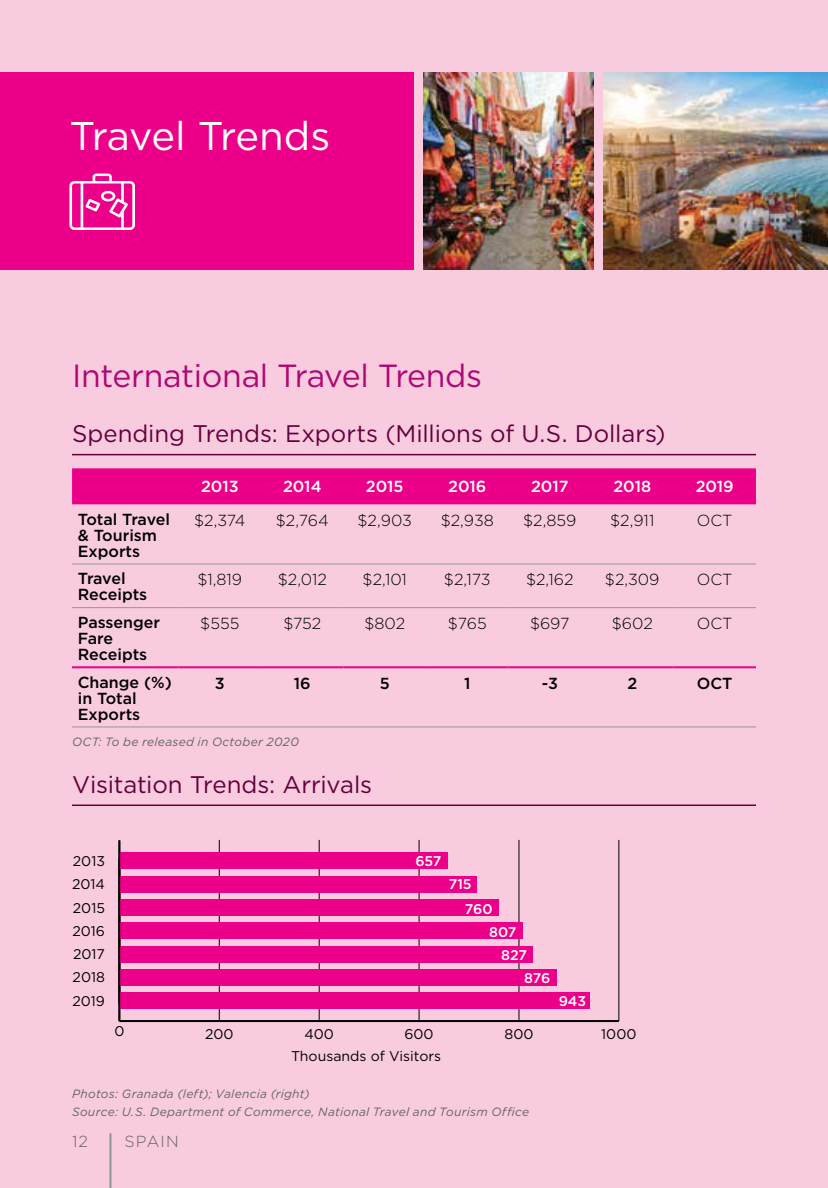
<style>
.page{position:relative;width:828px;height:1188px;background:#f9cbde}
.page>*{position:absolute;margin:0;border:0;box-sizing:border-box;transform-origin:0 0}
.t1{font:40px "Gotham HTF";letter-spacing:-.02em;color:#fff}
.t2{font:32px "Gotham HTF";letter-spacing:-.01em;color:#ad0874}
.t3{font:24px "Gotham HTF";letter-spacing:-.005em;color:#63003d}
.t4{font:300 16px "Gotham HTF";color:#000}
.t5{font:500 16px/16px "Gotham HTF";color:#000}
.t6{font:500 16px "Gotham HTF";color:#fff}
.t7{font:300 16px "Gotham HTF";letter-spacing:.065em;color:#636466}
.t8{font:14px "Gotham HTF";color:#000}
.t9{font:500 14px/24.2px "Gotham HTF";color:#fff}
.t10{font:italic 12px/18px "Gotham HTF";letter-spacing:.025em;color:#636466}
</style>
<div class="page">
<hr style="left:109px;top:1133px;width:2px;height:55px;background:#939598">
<div style="left:0;top:72px;width:414px;height:198px;background:#ec0089"></div>
<img style="left:603px;top:72px;width:225px;height:198px">
<img style="left:423px;top:72px;width:171px;height:198px">
<svg style="left:69px;top:174px;width:66px;height:56px"></svg>
<hr style="left:72px;top:454px;width:684px;height:1px;background:#63003d">
<hr style="left:72px;top:805px;width:684px;height:1px;background:#63003d">
<div style="left:72px;top:468px;width:684px;height:36px;background:#ec0089"></div>
<hr style="left:72px;top:564px;width:107px;height:1px;background:#939598">
<hr style="left:179px;top:564px;width:82px;height:1px;background:#939598">
<hr style="left:261px;top:564px;width:83px;height:1px;background:#939598">
<hr style="left:344px;top:564px;width:82px;height:1px;background:#939598">
<hr style="left:426px;top:564px;width:83px;height:1px;background:#939598">
<hr style="left:509px;top:564px;width:82px;height:1px;background:#939598">
<hr style="left:591px;top:564px;width:83px;height:1px;background:#939598">
<hr style="left:674px;top:564px;width:82px;height:1px;background:#939598">
<hr style="left:72px;top:607px;width:107px;height:1px;background:#939598">
<hr style="left:179px;top:607px;width:82px;height:1px;background:#939598">
<hr style="left:261px;top:607px;width:83px;height:1px;background:#939598">
<hr style="left:344px;top:607px;width:82px;height:1px;background:#939598">
<hr style="left:426px;top:607px;width:83px;height:1px;background:#939598">
<hr style="left:509px;top:607px;width:82px;height:1px;background:#939598">
<hr style="left:591px;top:607px;width:83px;height:1px;background:#939598">
<hr style="left:674px;top:607px;width:82px;height:1px;background:#939598">
<hr style="left:72px;top:727px;width:107px;height:1px;background:#939598">
<hr style="left:179px;top:727px;width:82px;height:1px;background:#939598">
<hr style="left:261px;top:727px;width:83px;height:1px;background:#939598">
<hr style="left:344px;top:727px;width:82px;height:1px;background:#939598">
<hr style="left:426px;top:727px;width:83px;height:1px;background:#939598">
<hr style="left:509px;top:727px;width:82px;height:1px;background:#939598">
<hr style="left:591px;top:727px;width:83px;height:1px;background:#939598">
<hr style="left:674px;top:727px;width:82px;height:1px;background:#939598">
<hr style="left:72px;top:666px;width:107px;height:2px;background:#ec0089">
<hr style="left:179px;top:666px;width:82px;height:2px;background:#ec0089">
<hr style="left:261px;top:666px;width:83px;height:2px;background:#ec0089">
<hr style="left:344px;top:666px;width:82px;height:2px;background:#ec0089">
<hr style="left:426px;top:666px;width:83px;height:2px;background:#ec0089">
<hr style="left:509px;top:666px;width:82px;height:2px;background:#ec0089">
<hr style="left:591px;top:666px;width:83px;height:2px;background:#ec0089">
<hr style="left:674px;top:666px;width:82px;height:2px;background:#ec0089">
<hr style="left:119px;top:1020px;width:500px;height:2px;background:#000">
<hr style="left:118px;top:858px;width:2px;height:163px;background:#000">
<hr style="left:219px;top:840px;width:1px;height:181px;background:#000">
<hr style="left:319px;top:840px;width:1px;height:181px;background:#000">
<hr style="left:419px;top:840px;width:1px;height:181px;background:#000">
<hr style="left:519px;top:840px;width:1px;height:181px;background:#000">
<hr style="left:619px;top:840px;width:1px;height:181px;background:#000">
<hr style="left:118px;top:840px;width:2px;height:163px;background:#000">
<div style="left:119px;top:853px;width:329px;height:16px;background:#ec0089"></div>
<div style="left:119px;top:876px;width:358px;height:17px;background:#ec0089"></div>
<div style="left:119px;top:899px;width:380px;height:17px;background:#ec0089"></div>
<div style="left:119px;top:922px;width:403px;height:17px;background:#ec0089"></div>
<div style="left:119px;top:946px;width:413px;height:16px;background:#ec0089"></div>
<div style="left:119px;top:969px;width:438px;height:17px;background:#ec0089"></div>
<div style="left:119px;top:992px;width:471px;height:17px;background:#ec0089"></div>
<hr style="left:119px;top:840px;width:1px;height:181px;background:#000">
<h1 class="t1" style="left:69px;top:114px;width:262px">Travel Trends</h1>
<h2 class="t2" style="left:72px;top:358px;width:412px">International Travel Trends</h2>
<h3 class="t3" style="left:72px;top:421px;width:595px">Spending Trends: Exports (Millions of U.S. Dollars)</h3>
<h3 class="t6" style="left:201px;top:478px;width:39px">2013</h3>
<h3 class="t6" style="left:283px;top:478px;width:40px">2014</h3>
<h3 class="t6" style="left:366px;top:478px;width:39px">2015</h3>
<h3 class="t6" style="left:448px;top:478px;width:40px">2016</h3>
<h3 class="t6" style="left:531px;top:478px;width:39px">2017</h3>
<h3 class="t6" style="left:613px;top:478px;width:39px">2018</h3>
<h3 class="t6" style="left:696px;top:478px;width:40px">2019</h3>
<h3 class="t5" style="left:78px;top:511px;width:94px">Total Travel &amp; Tourism<br>Exports</h3>
<h3 class="t4" style="left:194px;top:511px;width:53px">$2,374</h3>
<h3 class="t4" style="left:276px;top:511px;width:54px">$2,764</h3>
<h3 class="t4" style="left:358px;top:511px;width:56px">$2,903</h3>
<h3 class="t4" style="left:441px;top:511px;width:55px">$2,938</h3>
<h3 class="t4" style="left:523px;top:511px;width:55px">$2,859</h3>
<h3 class="t4" style="left:610px;top:511px;width:46px">$2,911</h3>
<h3 class="t4" style="left:697px;top:511px;width:37px">OCT</h3>
<h3 class="t5" style="left:78px;top:570px;width:71px">Travel<br>Receipts</h3>
<h3 class="t4" style="left:197px;top:571px;width:46px">$1,819</h3>
<h3 class="t4" style="left:278px;top:571px;width:50px">$2,012</h3>
<h3 class="t4" style="left:363px;top:571px;width:46px">$2,101</h3>
<h3 class="t4" style="left:444px;top:571px;width:48px">$2,173</h3>
<h3 class="t4" style="left:526px;top:571px;width:49px">$2,162</h3>
<h3 class="t4" style="left:605px;top:571px;width:56px">$2,309</h3>
<h3 class="t4" style="left:697px;top:571px;width:37px">OCT</h3>
<h3 class="t5" style="left:78px;top:614px;width:84px">Passenger<br>Fare<br>Receipts</h3>
<h3 class="t4" style="left:200px;top:615px;width:41px">$555</h3>
<h3 class="t4" style="left:283px;top:615px;width:39px">$752</h3>
<h3 class="t4" style="left:364px;top:615px;width:42px">$802</h3>
<h3 class="t4" style="left:448px;top:615px;width:40px">$765</h3>
<h3 class="t4" style="left:530px;top:615px;width:41px">$697</h3>
<h3 class="t4" style="left:612px;top:615px;width:43px">$602</h3>
<h3 class="t4" style="left:697px;top:615px;width:37px">OCT</h3>
<h3 class="t5" style="left:78px;top:674px;width:95px">Change (%) in Total<br>Exports</h3>
<h3 class="t5" style="left:215px;top:675px;width:11px">3</h3>
<h3 class="t5" style="left:294px;top:675px;width:18px">16</h3>
<h3 class="t5" style="left:380px;top:675px;width:11px">5</h3>
<h3 class="t5" style="left:464px;top:675px;width:8px">1</h3>
<h3 class="t5" style="left:542px;top:675px;width:18px">-3</h3>
<h3 class="t5" style="left:627px;top:675px;width:11px">2</h3>
<h3 class="t5" style="left:697px;top:675px;width:37px">OCT</h3>
<p class="t10" style="left:72px;top:733px;width:229px">OCT: To be released in October 2020</p>
<h3 class="t3" style="left:72px;top:771px;width:302px">Visitation Trends: Arrivals</h3>
<p class="t8" style="left:73px;top:853px;width:34px">2013</p>
<p class="t8" style="left:72px;top:877px;width:34px">2014</p>
<p class="t8" style="left:73px;top:900px;width:34px">2015</p>
<p class="t8" style="left:72px;top:923px;width:34px">2016</p>
<p class="t8" style="left:73px;top:946px;width:33px">2017</p>
<p class="t8" style="left:73px;top:970px;width:34px">2018</p>
<p class="t8" style="left:72px;top:993px;width:34px">2019</p>
<p class="t9" style="left:415px;top:848px;width:28px">657</p>
<p class="t9" style="left:465px;top:872px;width:29px;text-indent:-16px">715<br>760</p>
<p class="t9" style="left:489px;top:919px;width:29px">807</p>
<p class="t9" style="left:501px;top:942px;width:27px">827</p>
<p class="t9" style="left:524px;top:966px;width:28px">876</p>
<p class="t9" style="left:559px;top:989px;width:29px">943</p>
<p class="t8" style="left:114px;top:1023px;width:12px">0</p>
<p class="t8" style="left:205px;top:1026px;width:30px">200</p>
<p class="t8" style="left:304px;top:1026px;width:31px">400</p>
<p class="t8" style="left:404px;top:1026px;width:31px">600</p>
<p class="t8" style="left:504px;top:1026px;width:30px">800</p>
<p class="t8" style="left:601px;top:1026px;width:37px">1000</p>
<p class="t8" style="left:291px;top:1048px;width:152px">Thousands of Visitors</p>
<p class="t10" style="left:72px;top:1085px;width:459px">Photos: Granada (left); Valencia (right)<br>Source: U.S. Department of Commerce, National Travel and Tourism Office</p>
<h3 class="t7" style="left:72px;top:1132px;width:17px">12</h3>
<h3 class="t7" style="left:124px;top:1132px;width:56px">SPAIN</h3>
</div>
